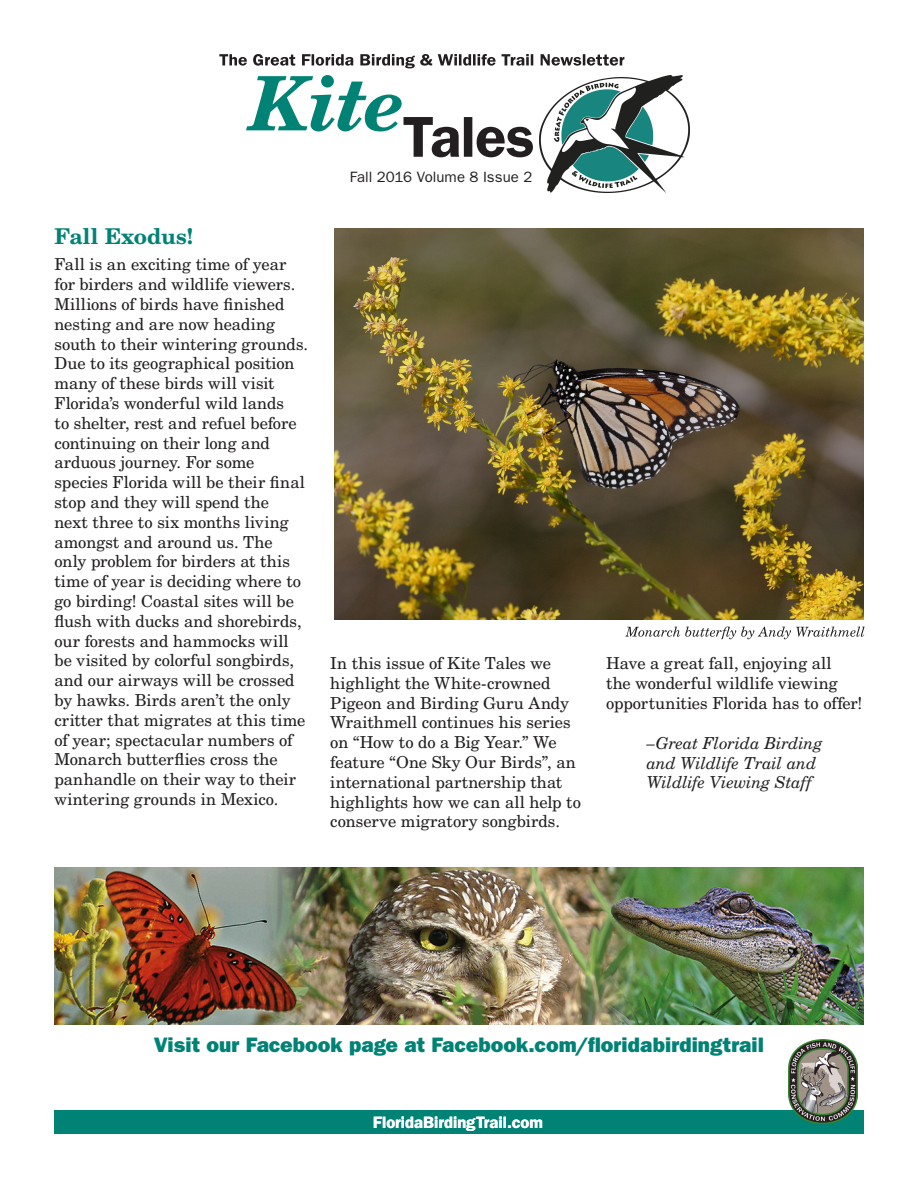
<style>
.page{position:relative;width:918px;height:1188px;background:#fff}
.page>*{position:absolute;margin:0;border:0;box-sizing:border-box;transform-origin:0 0}
.headline{font:700 21.75px "New Century Schlbk LT Std";color:#008275}
.t1{font:21px "ITC Franklin Gothic Std Hvy";letter-spacing:.005em;color:#008275}
.body{font:16.5px/19.8px "New Century Schlbk LT Std";color:#231f20}
.body-2{font:italic 16.5px/19.8px "New Century Schlbk LT Std";letter-spacing:-.01em;color:#231f20}
.t2{font:600 16.5px "ITC Franklin Gothic Std";color:#fff}
.t3{font:15px "ITC Franklin Gothic Std";color:#231f20}
</style>
<div class="page">
<img style="left:540px;top:75px;width:149px;height:118px">
<svg style="left:246px;top:75px;width:287px;height:82px"></svg>
<svg style="left:219px;top:54px;width:405px;height:14px"></svg>
<div style="left:54px;top:1111px;width:810px;height:23px;background:#008275"></div>
<img style="left:54px;top:867px;width:810px;height:158px">
<img style="left:788px;top:1040px;width:70px;height:84px">
<img style="left:335px;top:229px;width:529px;height:391px">
<svg style="left:625px;top:627px;width:240px;height:12px"></svg>
<p class="headline" style="left:54px;top:222px;width:140px">Fall Exodus!</p>
<p class="body" style="left:54px;top:255px;width:255px">Fall is an exciting time of year for birders and wildlife viewers.<br>Millions of birds have finished nesting and are now heading south to their wintering grounds.<br>Due to its geographical position many of these birds will visit<br>Florida’s wonderful wild lands<br>to shelter, rest and refuel before continuing on their long and arduous journey. For some species Florida will be their final stop and they will spend the<br>next three to six months living amongst and around us. The only problem for birders at this time of year is deciding where to go birding! Coastal sites will be flush with ducks and shorebirds, our forests and hammocks will be visited by colorful songbirds, and our airways will be crossed by hawks. Birds aren’t the only critter that migrates at this time of year; spectacular numbers of<br>Monarch butterflies cross the panhandle on their way to their wintering grounds in Mexico.</p>
<p class="t3" style="left:350px;top:168px;width:184px">Fall 2016 Volume 8 Issue 2</p>
<p class="body" style="left:330px;top:653px;width:252px">In this issue of Kite Tales we highlight the White-crowned<br>Pigeon and Birding Guru Andy<br>Wraithmell continues his series on “How to do a Big Year.” We feature “One Sky Our Birds”, an international partnership that highlights how we can all help to conserve migratory songbirds.</p>
<p class="body" style="left:606px;top:653px;width:258px">Have a great fall, enjoying all<br>the wonderful wildlife viewing opportunities Florida has to offer!</p>
<p class="body-2" style="left:647px;top:733px;width:177px">–Great Florida Birding</p>
<p class="body-2" style="left:647px;top:753px;width:171px">and Wildlife Trail and<br>Wildlife Viewing Staff</p>
<p class="t1" style="left:154px;top:1033px;width:612px">Visit our Facebook page at Facebook.com/floridabirdingtrail</p>
<p class="t2" style="left:373px;top:1112px;width:172px">FloridaBirdingTrail.com</p>
</div>
